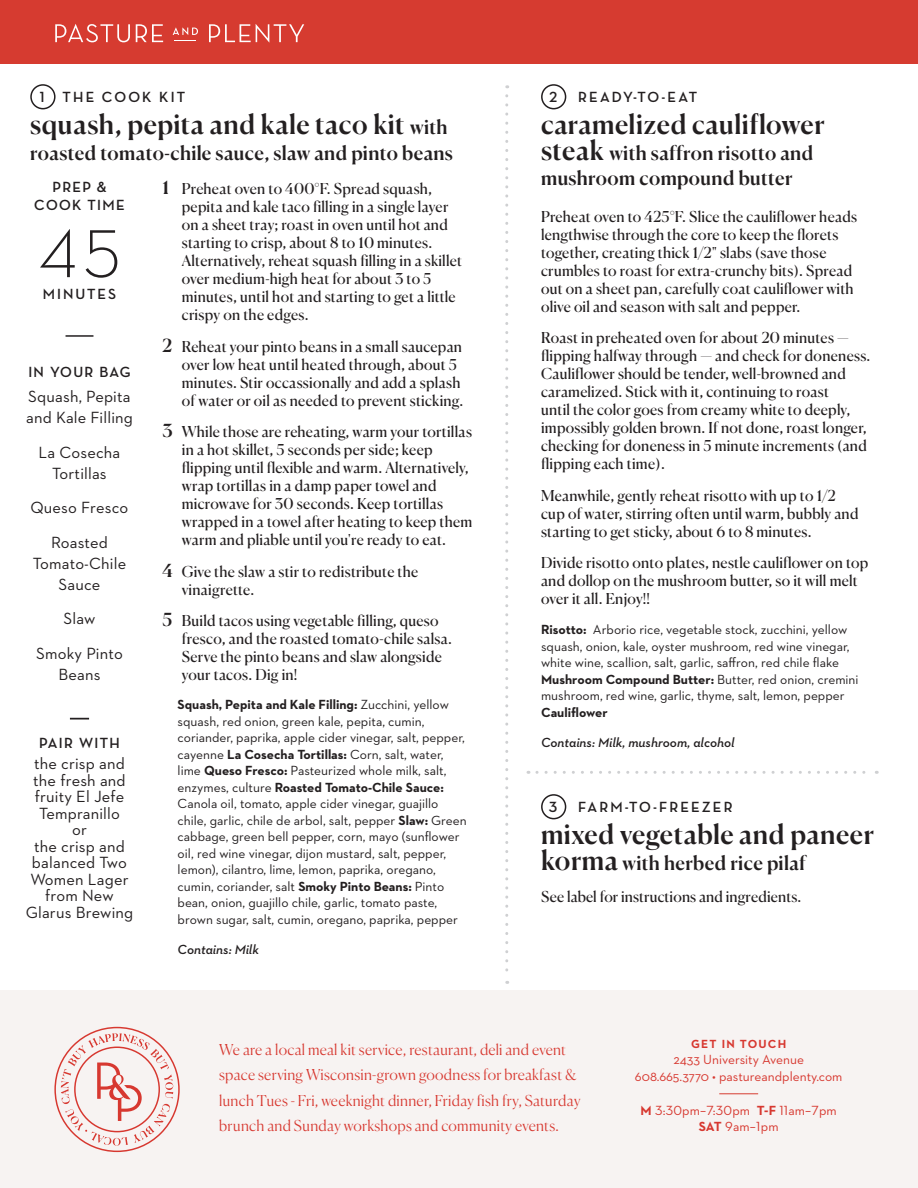
<style>
.page{position:relative;width:918px;height:1188px;background:#fff}
.page>*{position:absolute;margin:0;border:0;box-sizing:border-box;transform-origin:0 0}
.t1{font:300 69px "Neutraface 2 Text";color:#231f20}
.t2{font:500 27px "Canela";letter-spacing:.015em;color:#231f20}
.t3{font:500 19.5px/25.5px "Canela";letter-spacing:.015em;color:#231f20}
.List_of_Ingredients{font:16.5px/16.5px "Neutraface 2 Text";letter-spacing:.01em;color:#231f20;text-align:center}
.t4{font:15px/18px "Canela";letter-spacing:.015em;color:#231f20}
.t5{font:300 15px/25.5px "Canela";letter-spacing:.015em;color:#d73830}
.List_of_Ingredients-2{font:700 15px "Neutraface Display";letter-spacing:.145em;color:#231f20}
.List_of_Ingredients-3{font:700 15px/18px "Neutraface Display";letter-spacing:.105em;color:#231f20;text-align:center}
.List_of_Ingredients-4{font:700 15px "Neutraface Display";letter-spacing:.08em;color:#231f20}
.List_of_Ingredients-5{font:700 15px "Neutraface Display";letter-spacing:.13em;color:#231f20}
.t6{font:13.5px/16.5px "Neutraface 2 Text";color:#231f20}
.t7{font:13.5px "Neutraface 2 Text";color:#d73830}
.t8{font:italic 600 13.5px "Neutraface 2 Text";color:#231f20}
.t9{font:700 12px "Neutraface 2 Text";letter-spacing:.1em;color:#d73830}
.s1{font-size:19.5px}
.s2{font-weight:500;font-size:18px}
.s3{font-weight:700}
.s4{font-size:27px}
</style>
<div class="page">
<div style="left:0;top:991px;width:918px;height:197px;background:#f7f3f2"></div>
<div style="left:0;top:0;width:918px;height:64px;background:#d63b30"></div>
<svg style="left:55px;top:24px;width:75px;height:18px"></svg>
<svg style="left:136px;top:24px;width:27px;height:18px"></svg>
<svg style="left:173px;top:27px;width:25px;height:14px"></svg>
<svg style="left:209px;top:24px;width:95px;height:19px"></svg>
<svg style="left:54px;top:1027px;width:126px;height:125px"></svg>
<hr style="left:719px;top:1093px;width:39px;height:1px;background:#d63b30">
<div style="left:30px;top:84px;width:26px;height:25px;border:2px solid #231f20;border-radius:50%"></div>
<div style="left:541px;top:84px;width:25px;height:25px;border:2px solid #231f20;border-radius:50%"></div>
<div style="left:541px;top:794px;width:25px;height:25px;border:2px solid #231f20;border-radius:50%"></div>
<svg style="left:505px;top:96px;width:3px;height:888px"></svg>
<hr style="left:66px;top:335px;width:27px;height:2px;background:#231f20">
<svg style="left:70px;top:718px;width:19px;height:2px"></svg>
<svg style="left:537px;top:771px;width:340px;height:3px"></svg>
<p class="List_of_Ingredients-3" style="left:40px;top:88px;width:6px">1</p>
<p class="List_of_Ingredients-2" style="left:63px;top:89px;width:124px">THE COOK KIT</p>
<p class="t2" style="left:30px;top:103px;width:419px">squash, pepita and kale taco kit <span class="s1">with</span></p>
<p class="t3" style="left:30px;top:138px;width:424px">roasted tomato-chile sauce, slaw and pinto beans</p>
<p class="List_of_Ingredients-3" style="left:34px;top:178px;width:92px">PREP &amp;<br>COOK TIME</p>
<p class="t1" style="left:39px;top:211px;width:83px">45</p>
<p class="List_of_Ingredients-5" style="left:43px;top:285px;width:75px">MINUTES</p>
<p class="List_of_Ingredients-4" style="left:28px;top:364px;width:104px">IN YOUR BAG</p>
<p class="List_of_Ingredients" style="left:26px;top:386px;width:108px;line-height:21px;text-align:left">Squash, Pepita and Kale Filling</p>
<p class="List_of_Ingredients" style="left:39px;top:442px;width:83px;line-height:21px">La Cosecha<br>Tortillas</p>
<p class="List_of_Ingredients" style="left:31px;top:499px;width:99px">Queso Fresco</p>
<p class="List_of_Ingredients" style="left:33px;top:532px;width:95px;line-height:21px">Roasted<br>Tomato-Chile<br>Sauce</p>
<p class="List_of_Ingredients" style="left:64px;top:610px;width:33px">Slaw</p>
<p class="List_of_Ingredients" style="left:36px;top:643px;width:88px;line-height:21px">Smoky Pinto<br>Beans</p>
<p class="List_of_Ingredients-3" style="left:39px;top:734px;width:82px">PAIR WITH</p>
<p class="List_of_Ingredients" style="left:26px;top:755px;width:109px">the crisp and the fresh and fruity El Jefe<br>Tempranillo<br>or<br>the crisp and balanced Two<br>Women Lager from New<br>Glarus Brewing</p>
<p class="t4" style="left:182px;top:179px;width:282px;text-indent:-19px"><span class="s2">1</span> Preheat oven to 400°F. Spread squash, pepita and kale taco filling in a single layer on a sheet tray; roast in oven until hot and starting to crisp, about 8 to 10 minutes.<br>Alternatively, reheat squash filling in a skillet over medium-high heat for about 3 to 5 minutes, until hot and starting to get a little crispy on the edges.</p>
<p class="t4" style="left:182px;top:336px;width:283px;text-indent:-19px"><span class="s2">2</span> Reheat your pinto beans in a small saucepan over low heat until heated through, about 5 minutes. Stir occassionally and add a splash of water or oil as needed to prevent sticking.</p>
<p class="t4" style="left:182px;top:422px;width:292px;text-indent:-19px"><span class="s2">3</span> While those are reheating, warm your tortillas in a hot skillet, 5 seconds per side; keep flipping until flexible and warm. Alternatively, wrap tortillas in a damp paper towel and microwave for 30 seconds. Keep tortillas wrapped in a towel after heating to keep them warm and pliable until you're ready to eat.</p>
<p class="t4" style="left:182px;top:561px;width:238px;text-indent:-19px"><span class="s2">4</span> Give the slaw a stir to redistribute the vinaigrette.</p>
<p class="t4" style="left:182px;top:611px;width:272px;text-indent:-19px"><span class="s2">5</span> Build tacos using vegetable filling, queso fresco, and the roasted tomato-chile salsa.<br>Serve the pinto beans and slaw alongside your tacos. Dig in!</p>
<p class="t6" style="left:178px;top:696px;width:291px"><span class="s3">Squash, Pepita and Kale Filling:</span> Zucchini, yellow squash, red onion, green kale, pepita, cumin, coriander, paprika, apple cider vinegar, salt, pepper, cayenne <span class="s3">La Cosecha Tortillas:</span> Corn, salt, water, lime <span class="s3">Queso Fresco:</span> Pasteurized whole milk, salt, enzymes, culture <span class="s3">Roasted Tomato-Chile Sauce:<br></span>Canola oil, tomato, apple cider vinegar, guajillo chile, garlic, chile de arbol, salt, pepper <span class="s3">Slaw:</span> Green cabbage, green bell pepper, corn, mayo (sunflower oil, red wine vinegar, dijon mustard, salt, pepper, lemon), cilantro, lime, lemon, paprika, oregano, cumin, coriander, salt <span class="s3">Smoky Pinto Beans:</span> Pinto bean, onion, guajillo chile, garlic, tomato paste, brown sugar, salt, cumin, oregano, paprika, pepper</p>
<p class="t8" style="left:178px;top:941px;width:83px">Contains: Milk</p>
<p class="List_of_Ingredients-3" style="left:549px;top:88px;width:10px">2</p>
<p class="List_of_Ingredients-2" style="left:578px;top:89px;width:120px">READY-TO-EAT</p>
<p class="t2" style="left:541px;top:103px;width:285px">caramelized cauliflower</p>
<p class="t3" style="left:541px;top:138px;width:274px"><span class="s4">steak</span> with saffron risotto and mushroom compound butter</p>
<p class="t4" style="left:541px;top:206px;width:318px">Preheat oven to 425°F. Slice the cauliflower heads lengthwise through the core to keep the florets together, creating thick 1/2" slabs (save those crumbles to roast for extra-crunchy bits). Spread out on a sheet pan, carefully coat cauliflower with olive oil and season with salt and pepper.</p>
<p class="t4" style="left:541px;top:328px;width:331px">Roast in preheated oven for about 20 minutes — flipping halfway through — and check for doneness.<br>Cauliflower should be tender, well-browned and caramelized. Stick with it, continuing to roast<br>until the color goes from creamy white to deeply, impossibly golden brown. If not done, roast longer, checking for doneness in 5 minute increments (and flipping each time).</p>
<p class="t4" style="left:541px;top:485px;width:319px">Meanwhile, gently reheat risotto with up to 1/2 cup of water, stirring often until warm, bubbly and starting to get sticky, about 6 to 8 minutes.</p>
<p class="t4" style="left:541px;top:553px;width:329px">Divide risotto onto plates, nestle cauliflower on top and dollop on the mushroom butter, so it will melt over it all. Enjoy!!</p>
<p class="t6" style="left:541px;top:621px;width:319px"><span class="s3">Risotto:</span> Arborio rice, vegetable stock, zucchini, yellow squash, onion, kale, oyster mushroom, red wine vinegar, white wine, scallion, salt, garlic, saffron, red chile flake <span class="s3">Mushroom Compound Butter:</span> Butter, red onion, cremini mushroom, red wine, garlic, thyme, salt, lemon, pepper <span class="s3">Cauliflower</span></p>
<p class="t8" style="left:541px;top:734px;width:195px">Contains: Milk, mushroom, alcohol</p>
<p class="List_of_Ingredients-3" style="left:549px;top:798px;width:10px">3</p>
<p class="List_of_Ingredients-2" style="left:578px;top:798px;width:156px">FARM-TO-FREEZER</p>
<p class="t2" style="left:541px;top:813px;width:334px">mixed vegetable and paneer</p>
<p class="t3" style="left:541px;top:848px;width:266px"><span class="s4">korma</span> with herbed rice pilaf</p>
<p class="t4" style="left:541px;top:886px;width:262px">See label for instructions and ingredients.</p>
<p class="t5" style="left:219px;top:1035px;width:363px">We are a local meal kit service, restaurant, deli and event space serving Wisconsin-grown goodness for breakfast &amp; lunch Tues - Fri, weeknight dinner, Friday fish fry, Saturday brunch and Sunday workshops and community events.</p>
<p class="t9" style="left:691px;top:1037px;width:97px">GET IN TOUCH</p>
<p class="t7" style="left:673px;top:1051px;width:132px">2433 University Avenue</p>
<p class="t7" style="left:635px;top:1068px;width:209px">608.665.3770 • pastureandplenty.com</p>
<p class="t7" style="left:641px;top:1102px;width:198px"><span class="s3">M</span> 3:30pm–7:30pm <span class="s3">T-F</span> 11am–7pm</p>
<p class="t7" style="left:699px;top:1118px;width:81px"><span class="s3">SAT</span> 9am–1pm</p>
</div>
